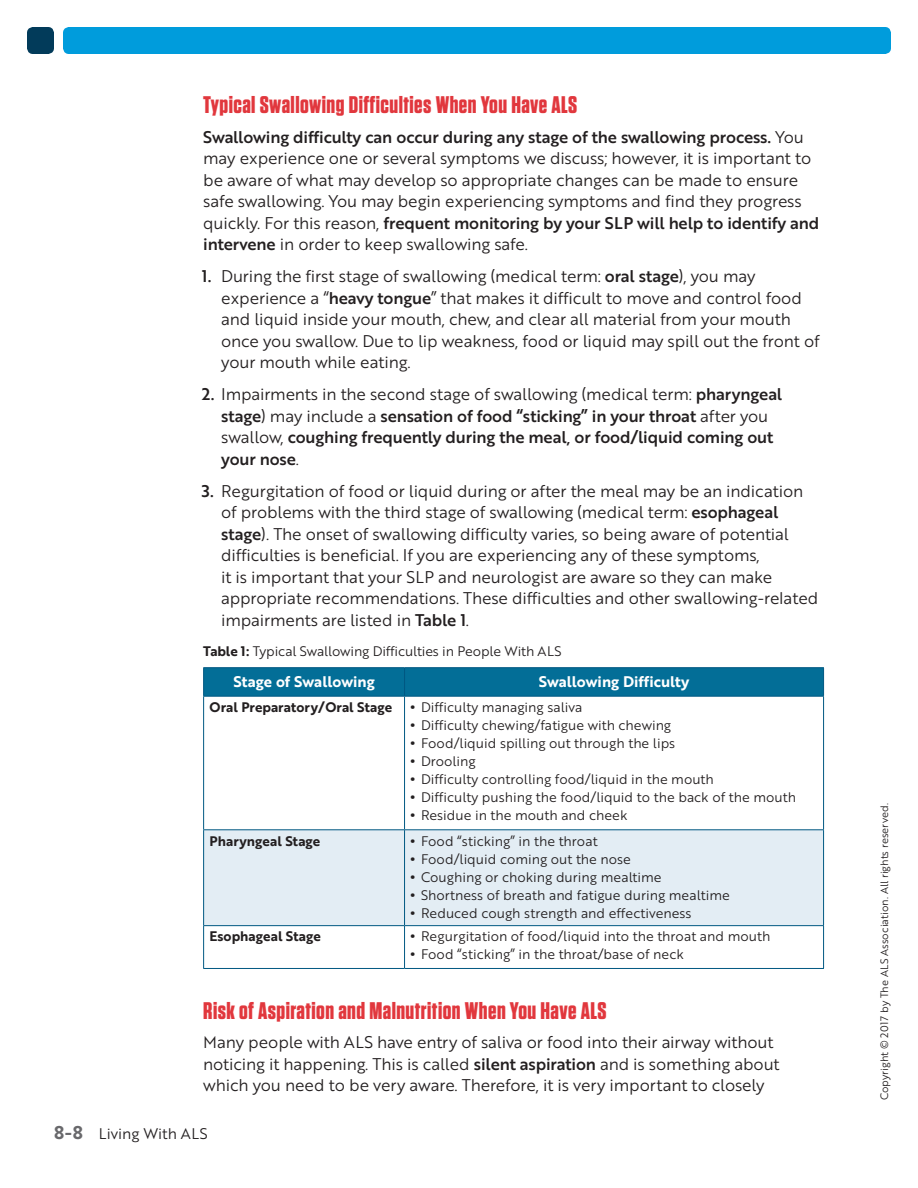
<style>
.page{position:relative;width:918px;height:1188px;background:#fff}
.page>*{position:absolute;margin:0;border:0;box-sizing:border-box;transform-origin:0 0}
.B_Head{font:700 24px "Tungsten";letter-spacing:.02em;color:#e1373d}
.N_Num_text_1_dig{font:16.5px/21.5px "Brother 1816 Book";letter-spacing:-.01em;color:#231f20}
.T_text{font:16.5px/21.5px "Brother 1816 Book";letter-spacing:-.01em;color:#231f20}
.N_Num_text_1_dig-2{font:16.5px/21.5px "Brother 1816 Medium";letter-spacing:-.01em;color:#231f20}
.Table_Head{font:15px "Brother 1816 Bold";color:#fff}
.t1{font:15px "Brother 1816 Book";color:#231f20}
.TAB_Table_Text_Bull{font:13.5px "Brother 1816 Book";color:#231f20}
.TA_Table_Text{font:13.5px "Brother 1816 Bold";color:#231f20}
.TC_Table_Caption{font:13.5px "Brother 1816 Book";letter-spacing:-.01em;color:#231f20}
.t2{font:10.5px "Brother 1816 Book";color:#231f20}
.s1{font-family:"Brother 1816 Medium"}
.s2{font-family:"Brother 1816 Book"}
.s3{font-family:"Brother 1816 Bold"}
.s4{font-family:"Brother 1816 Black"}
.s5{font-family:"Brother 1816 Bold";font-size:18px;color:#69696c}
</style>
<div class="page">
<div style="left:63px;top:27px;width:828px;height:27px;background:#009cdc;border-radius:6px"></div>
<div style="left:27px;top:27px;width:27px;height:27px;background:#023b5a;border-radius:6px"></div>
<div style="left:204px;top:830px;width:619px;height:95px;background:#e3edf4"></div>
<div style="left:203px;top:668px;width:621px;height:28px;background:#036e97"></div>
<hr style="left:203px;top:667px;width:202px;height:1px;background:#005882">
<hr style="left:405px;top:667px;width:419px;height:1px;background:#005882">
<hr style="left:203px;top:697px;width:1px;height:132px;background:#005882">
<hr style="left:404px;top:697px;width:1px;height:132px;background:#005882">
<hr style="left:823px;top:697px;width:1px;height:132px;background:#005882">
<hr style="left:203px;top:696px;width:202px;height:1px;background:#005882">
<hr style="left:405px;top:696px;width:419px;height:1px;background:#005882">
<hr style="left:203px;top:830px;width:1px;height:95px;background:#005882">
<hr style="left:404px;top:830px;width:1px;height:95px;background:#005882">
<hr style="left:823px;top:830px;width:1px;height:95px;background:#005882">
<hr style="left:203px;top:829px;width:202px;height:1px;background:#005882">
<hr style="left:405px;top:829px;width:419px;height:1px;background:#005882">
<hr style="left:203px;top:926px;width:1px;height:42px;background:#005882">
<hr style="left:404px;top:926px;width:1px;height:42px;background:#005882">
<hr style="left:823px;top:926px;width:1px;height:42px;background:#005882">
<hr style="left:203px;top:925px;width:202px;height:1px;background:#005882">
<hr style="left:405px;top:925px;width:419px;height:1px;background:#005882">
<hr style="left:203px;top:968px;width:202px;height:1px;background:#005882">
<hr style="left:405px;top:968px;width:419px;height:1px;background:#005882">
<p class="B_Head" style="left:203px;top:92px;width:376px">Typical Swallowing Difficulties When You Have ALS</p>
<p class="T_text" style="left:203px;top:126px;width:618px"><span class="s1">Swallowing difficulty can occur during any stage of the swallowing process.</span> You may experience one or several symptoms we discuss; however, it is important to be aware of what may develop so appropriate changes can be made to ensure safe swallowing. You may begin experiencing symptoms and find they progress quickly. For this reason, <span class="s1">frequent monitoring by your SLP will help to identify and intervene</span> in order to keep swallowing safe.</p>
<p class="N_Num_text_1_dig" style="left:221px;top:265px;width:600px;text-indent:-20px"><span class="s1">1.</span> During the first stage of swallowing (medical term: <span class="s1">oral stage</span>), you may experience a “<span class="s1">heavy tongue</span>” that makes it difficult to move and control food and liquid inside your mouth, chew, and clear all material from your mouth once you swallow. Due to lip weakness, food or liquid may spill out the front of your mouth while eating.</p>
<p class="N_Num_text_1_dig-2" style="left:221px;top:383px;width:563px;text-indent:-20px">2. <span class="s2">Impairments in the second stage of swallowing (medical term:</span> pharyngeal stage<span class="s2">) may include a</span> sensation of food “sticking” in your throat <span class="s2">after you swallow,</span> coughing frequently during the meal, or food/liquid coming out your nose<span class="s2">.</span></p>
<p class="N_Num_text_1_dig" style="left:221px;top:480px;width:599px;text-indent:-20px"><span class="s1">3.</span> Regurgitation of food or liquid during or after the meal may be an indication of problems with the third stage of swallowing (medical term: <span class="s1">esophageal stage</span>). The onset of swallowing difficulty varies, so being aware of potential difficulties is beneficial. If you are experiencing any of these symptoms,<br>it is important that your SLP and neurologist are aware so they can make appropriate recommendations. These difficulties and other swallowing-related impairments are listed in <span class="s1">Table 1</span>.</p>
<p class="TC_Table_Caption" style="left:203px;top:641px;width:360px"><span class="s3">Table 1:</span> Typical Swallowing Difficulties in People With ALS</p>
<p class="Table_Head" style="left:233px;top:671px;width:143px">Stage of Swallowing</p>
<p class="Table_Head" style="left:539px;top:671px;width:152px">Swallowing Difficulty</p>
<p class="TA_Table_Text" style="left:210px;top:697px;width:184px">Oral Preparatory/Oral Stage</p>
<p class="TAB_Table_Text_Bull" style="left:411px;top:697px;width:173px"><span class="s4">•</span> Difficulty managing saliva</p>
<p class="TAB_Table_Text_Bull" style="left:411px;top:715px;width:262px"><span class="s4">•</span> Difficulty chewing/fatigue with chewing</p>
<p class="TAB_Table_Text_Bull" style="left:411px;top:733px;width:266px"><span class="s4">•</span> Food/liquid spilling out through the lips</p>
<p class="TAB_Table_Text_Bull" style="left:411px;top:751px;width:67px"><span class="s4">•</span> Drooling</p>
<p class="TAB_Table_Text_Bull" style="left:411px;top:769px;width:305px"><span class="s4">•</span> Difficulty controlling food/liquid in the mouth</p>
<p class="TAB_Table_Text_Bull" style="left:411px;top:787px;width:387px"><span class="s4">•</span> Difficulty pushing the food/liquid to the back of the mouth</p>
<p class="TAB_Table_Text_Bull" style="left:411px;top:805px;width:218px"><span class="s4">•</span> Residue in the mouth and cheek</p>
<p class="TA_Table_Text" style="left:210px;top:830px;width:112px">Pharyngeal Stage</p>
<p class="TAB_Table_Text_Bull" style="left:411px;top:831px;width:189px"><span class="s4">•</span> Food “sticking” in the throat</p>
<p class="TAB_Table_Text_Bull" style="left:411px;top:849px;width:222px"><span class="s4">•</span> Food/liquid coming out the nose</p>
<p class="TAB_Table_Text_Bull" style="left:411px;top:867px;width:253px"><span class="s4">•</span> Coughing or choking during mealtime</p>
<p class="TAB_Table_Text_Bull" style="left:411px;top:885px;width:321px"><span class="s4">•</span> Shortness of breath and fatigue during mealtime</p>
<p class="TAB_Table_Text_Bull" style="left:411px;top:903px;width:282px"><span class="s4">•</span> Reduced cough strength and effectiveness</p>
<p class="TA_Table_Text" style="left:210px;top:926px;width:113px">Esophageal Stage</p>
<p class="TAB_Table_Text_Bull" style="left:411px;top:927px;width:361px"><span class="s4">•</span> Regurgitation of food/liquid into the throat and mouth</p>
<p class="TAB_Table_Text_Bull" style="left:411px;top:945px;width:275px"><span class="s4">•</span> Food “sticking” in the throat/base of neck</p>
<p class="B_Head" style="left:203px;top:997px;width:405px">Risk of Aspiration and Malnutrition When You Have ALS</p>
<p class="T_text" style="left:203px;top:1031px;width:578px">Many people with ALS have entry of saliva or food into their airway without noticing it happening. This is called <span class="s1">silent aspiration</span> and is something about which you need to be very aware. Therefore, it is very important to closely</p>
<p class="t1" style="left:54px;top:1122px;width:155px"><span class="s5">8-8</span> Living With ALS</p>
<p class="t2" style="left:877px;top:1100px;width:299px;rotate:-90deg">Copyright © 2017 by The ALS Association. All rights reserved.</p>
</div>
